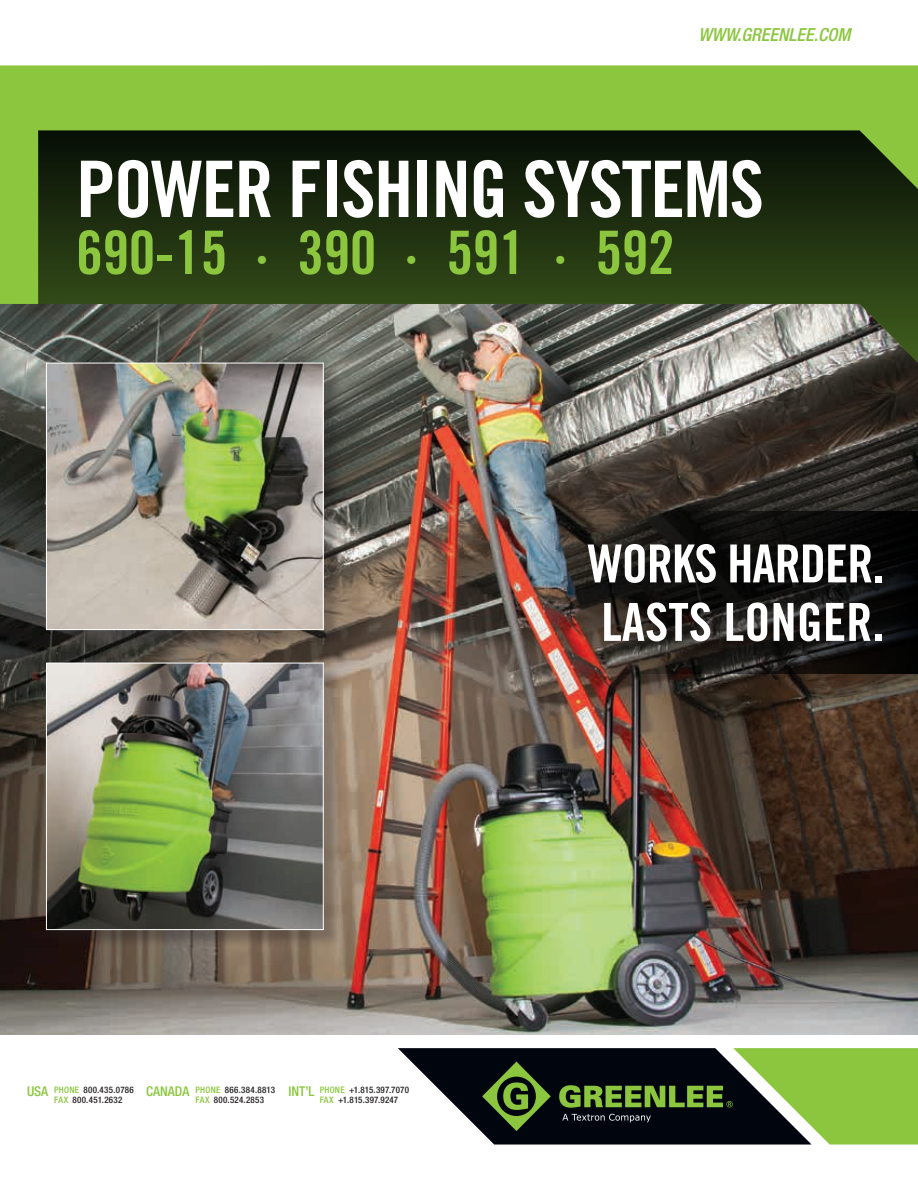
<style>
.page{position:relative;width:918px;height:1188px;background:#fff}
.page>*{position:absolute;margin:0;border:0;box-sizing:border-box;transform-origin:0 0}
.t1{font:78px "Trade Gothic LT Std Bd Cn 20";letter-spacing:-.02em;color:#fff}
.t2{font:60px "Trade Gothic LT Std Bd Cn 20";letter-spacing:-.005em;color:#8bc63e}
.t3{font:52.5px/58.5px "Trade Gothic LT Std Bd Cn 20";letter-spacing:-.01em;color:#fff}
.t4{font:italic 500 condensed 18px "Helvetica Neue LT Std";color:#8bc63e}
.t5{font:500 condensed 13.5px "Helvetica Neue LT Std";color:#8bc63e}
.t6{font:500 condensed 9px "Helvetica Neue LT Std";letter-spacing:.03em;color:#231f20}
.s1{font-size:22.5px}
.s2{color:#8bc63e}
</style>
<div class="page">
<img style="left:0;top:363px;width:918px;height:672px">
<div style="left:0;top:65px;width:918px;height:298px;background:#8bc63e"></div>
<svg style="left:38px;top:130px;width:880px;height:262px;background:#3a442d"></svg>
<svg style="left:398px;top:1048px;width:520px;height:97px;background:#52683f"></svg>
<svg style="left:576px;top:511px;width:342px;height:163px;background:#1a1614"></svg>
<div style="left:49px;top:365px;width:293px;height:284px;background:#231f20;opacity:.35"></div>
<img style="left:48px;top:365px;width:273px;height:263px">
<div style="left:46px;top:363px;width:277px;height:267px;border:1px solid #fff"></div>
<div style="left:49px;top:665px;width:293px;height:284px;background:#231f20;opacity:.35"></div>
<img style="left:48px;top:665px;width:273px;height:263px">
<div style="left:46px;top:663px;width:277px;height:267px;border:1px solid #fff"></div>
<h3 class="t4" style="left:699px;top:24px;width:153px">WWW.GREENLEE.COM</h3>
<h1 class="t1" style="left:76px;top:142px;width:685px">POWER FISHING SYSTEMS</h1>
<h2 class="t2" style="left:76px;top:216px;width:153px">690-15</h2>
<h2 class="t2" style="left:257px;top:216px;width:121px"><span class="s1">•</span> 390</h2>
<h2 class="t2" style="left:406px;top:216px;width:121px"><span class="s1">•</span> 591</h2>
<h2 class="t2" style="left:555px;top:216px;width:121px"><span class="s1">•</span> 592</h2>
<h3 class="t5" style="left:27px;top:1083px;width:23px">USA</h3>
<h3 class="t5" style="left:146px;top:1083px;width:45px">CANADA</h3>
<h3 class="t5" style="left:288px;top:1083px;width:28px">INT’L</h3>
<p class="t6" style="left:54px;top:1095px;width:70px"><span class="s2">FAX</span> 800.451.2632</p>
<p class="t6" style="left:195px;top:1095px;width:70px"><span class="s2">FAX</span> 800.524.2853</p>
<p class="t6" style="left:320px;top:1095px;width:80px"><span class="s2">FAX</span> +1.815.397.9247</p>
<p class="t6" style="left:54px;top:1084px;width:81px"><span class="s2">PHONE</span> 800.435.0786</p>
<p class="t6" style="left:195px;top:1084px;width:81px"><span class="s2">PHONE</span> 866.384.8813</p>
<p class="t6" style="left:320px;top:1084px;width:91px"><span class="s2">PHONE</span> +1.815.397.7070</p>
<h3 class="t3" style="left:588px;top:534px;width:298px">WORKS HARDER.<br>LASTS LONGER</h3>
<h3 class="t3" style="left:872px;top:593px;width:13px">.</h3>
</div>
